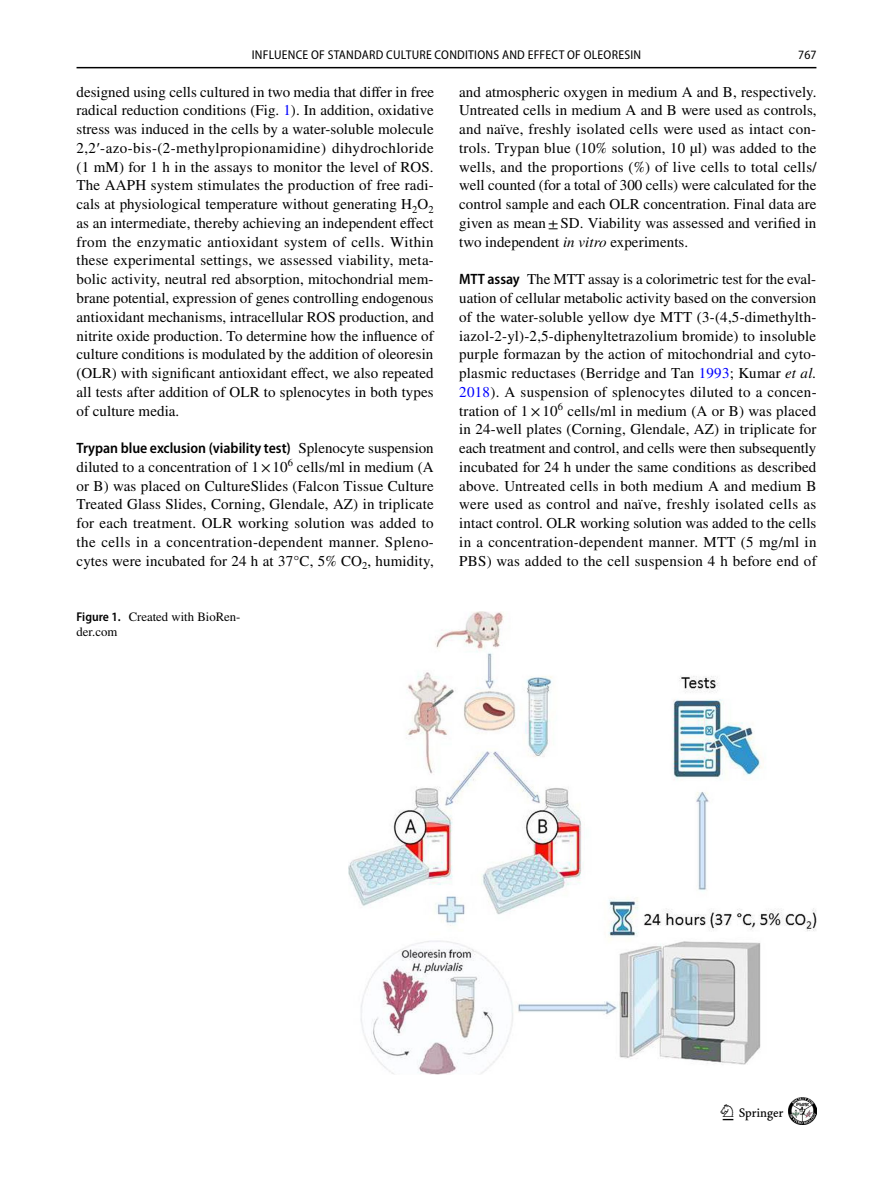
<style>
.page{position:relative;width:893px;height:1187px;background:#fff}
.page>*{position:absolute;margin:0;border:0;box-sizing:border-box;transform-origin:0 0}
.t1{font:22.5px "Springnew Regular 2";color:#000}
.t2{font:15px/18.8px "STIX";letter-spacing:.005em;color:#000;text-align:justify}
.t3{font:600 semi-condensed 15px "Myriad Pro";color:#000}
.t4{font:12.75px "Myriad Pro Semi Cn 3";letter-spacing:.02em;color:#000}
.t5{font:12.75px/15px "STIX";color:#000}
.t6{font:semi-condensed 12.75px "Myriad Pro";color:#000}
.s1{color:#00f}
.s2{font-family:"Times New Roman"}
.s3{font-family:"STIX";font-weight:400;font-stretch:normal}
.s4{font-family:"Myriad Pro";font-weight:600;font-stretch:semi-condensed}
.s5{font-style:italic}
</style>
<div class="page">
<hr style="left:77px;top:67px;width:739px;height:1px;background:#000">
<img style="left:789px;top:1097px;width:27px;height:27px">
<img style="left:349px;top:611px;width:467px;height:462px">
<p class="t4" style="left:252px;top:48px;width:391px">INFLUENCE OF STANDARD CULTURE CONDITIONS AND EFFECT OF OLEORESIN</p>
<p class="t6" style="left:798px;top:48px;width:20px">767</p>
<p class="t2" style="left:77px;top:83px;width:359px">designed using cells cultured in two media that differ in free radical reduction conditions (Fig. <span class="s1">1</span>). In addition, oxidative stress was induced in the cells by a water-soluble molecule 2,2<span class="s2">′</span>-azo-bis-(2-methylpropionamidine) dihydrochloride (1 mM) for 1 h in the assays to monitor the level of ROS.<br>The AAPH system stimulates the production of free radi&shy;cals at physiological temperature without generating H<sub>2</sub>O<sub>2 </sub>as an intermediate, thereby achieving an independent effect from the enzymatic antioxidant system of cells. Within these experimental settings, we assessed viability, meta&shy;bolic activity, neutral red absorption, mitochondrial mem&shy;brane potential, expression of genes controlling endogenous antioxidant mechanisms, intracellular ROS production, and nitrite oxide production. To determine how the influence of culture conditions is modulated by the addition of oleoresin (OLR) with significant antioxidant effect, we also repeated all tests after addition of OLR to splenocytes in both types of culture media.</p>
<p class="t3" style="left:77px;top:440px;width:359px">Trypan blue exclusion (viability test) <span class="s3">Splenocyte suspension</span></p>
<p class="t2" style="left:77px;top:458px;width:359px">diluted to a concentration of 1× -10<sup>6</sup> cells/ml in medium (A or B) was placed on CultureSlides (Falcon Tissue Culture Treated Glass Slides, Corning, Glendale, AZ) in triplicate for each treatment. OLR working solution was added to the cells in a concentration-dependent manner. Spleno&shy;cytes were incubated for 24 h at 37°C, 5% CO<sub>2</sub>, humidity,</p>
<p class="t5" style="left:77px;top:610px;width:165px"><span class="s4">Figure 1.</span> Created with BioRen&shy;der.com</p>
<p class="t2" style="left:459px;top:83px;width:359px">and atmospheric oxygen in medium A and B, respectively.<br>Untreated cells in medium A and B were used as controls, and naïve, freshly isolated cells were used as intact con&shy;trols. Trypan blue (10% solution, 10 µl) was added to the wells, and the proportions (%) of live cells to total cells/ well counted (for a total of 300 cells) were calculated for the control sample and each OLR concentration. Final data are given as mean±SD. Viability was assessed and verified in two independent <span class="s5">in vitro</span> experiments.</p>
<p class="t2" style="left:459px;top:271px;width:359px"><span class="s4">MTT assay</span> The MTT assay is a colorimetric test for the eval&shy;uation of cellular metabolic activity based on the conversion of the water-soluble yellow dye MTT (3-(4,5-dimethylth&shy;iazol-2-yl)-2,5-diphenyltetrazolium bromide) to insoluble purple formazan by the action of mitochondrial and cyto&shy;plasmic reductases (Berridge and Tan <span class="s1">1993</span>; Kumar <span class="s5">et al.<br></span><span class="s1">2018</span>). A suspension of splenocytes diluted to a concen&shy;tration of 1× -10<sup>6</sup> cells/ml in medium (A or B) was placed in 24-well plates (Corning, Glendale, AZ) in triplicate for each treatment and control, and cells were then subsequently incubated for 24 h under the same conditions as described above. Untreated cells in both medium A and medium B were used as control and naïve, freshly isolated cells as intact control. OLR working solution was added to the cells in a concentration-dependent manner. MTT (5 mg/ml in PBS) was added to the cell suspension 4 h before end of</p>
<h1 class="t1" style="left:723px;top:1104px;width:62px">1 3</h1>
</div>
